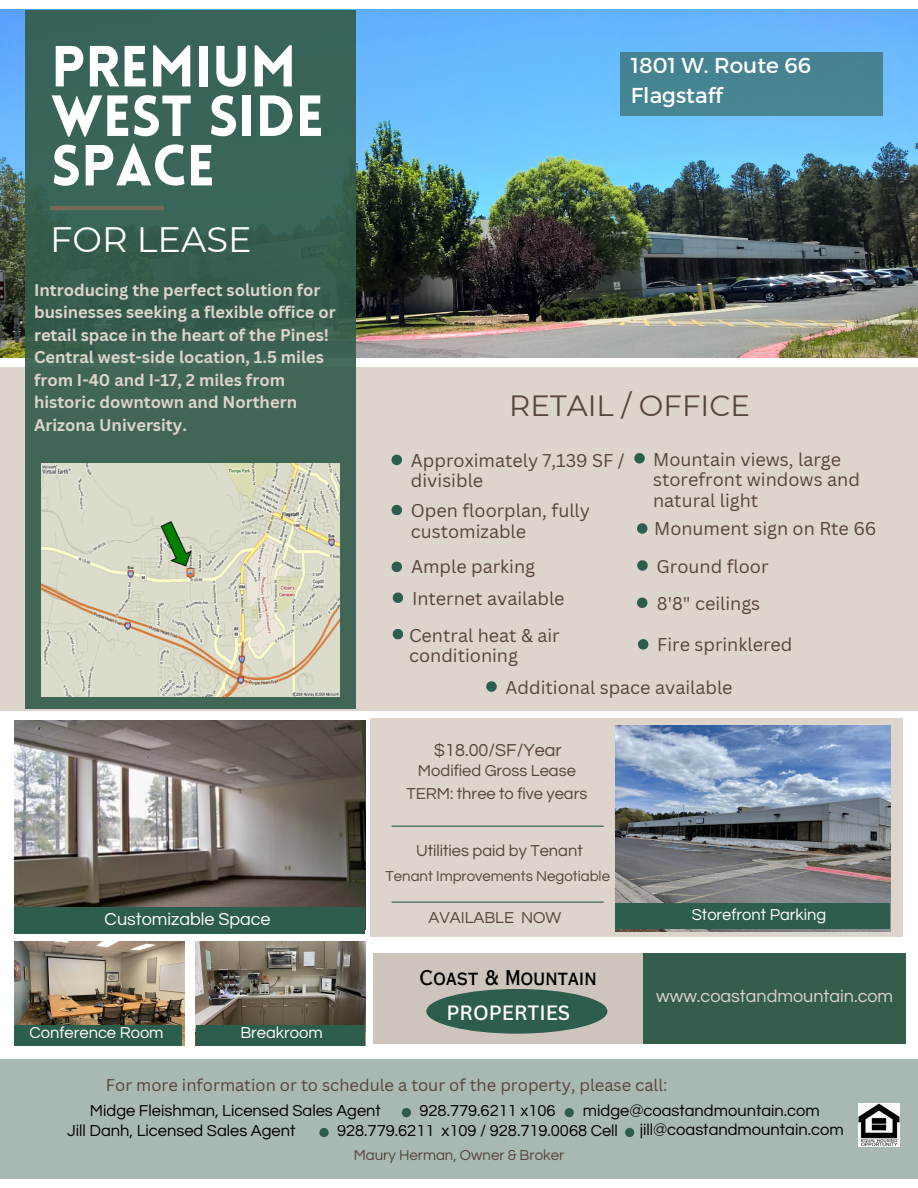
<style>
.page{position:relative;width:918px;height:1188px;background:#fff}
.page>*{position:absolute;margin:0;border:0;box-sizing:border-box;transform-origin:0 0}
.t1{font:900 56.7px/49.5px "Lovelo";color:#fff}
.t2{font:35.25px "Montserrat";color:#fff}
.t3{font:29.25px "Montserrat";color:#574539}
.t4{font:21.6px/30.3px "Montserrat";color:#fff}
.t5{font:20.1px "Copperplate Gothic LT Pro 30 AB";color:#000}
.t6{font:500 20.1px "Canva Sans";color:#fff}
.t7{font:18px/20.2px "Canva Sans";color:#574539}
.t8{font:18px "Questrial";color:#ddd4cb}
.t9{font:18px "Questrial";color:#fff}
.t10{font:18px "Questrial";color:#574539}
.t11{font:700 16.5px/22.5px "Canva Sans";color:#ddd4cb}
.t12{font:16.5px "Questrial";color:#000}
.t13{font:16.5px "Questrial";color:#574539}
.t14{font:16.5px "Canva Sans";color:#574539}
.t15{font:16.5px "Questrial";color:#fff}
.t16{font:15px "Questrial";color:#574539}
</style>
<div class="page">
<img style="left:14px;top:941px;width:170px;height:105px">
<img style="left:195px;top:941px;width:170px;height:105px">
<img style="left:14px;top:721px;width:351px;height:186px">
<img style="left:0;top:9px;width:918px;height:348px">
<div style="left:0;top:368px;width:918px;height:343px;background:#ddd4cb"></div>
<svg style="left:26px;top:10px;width:330px;height:699px;background:#3a6355"></svg>
<div style="left:370px;top:719px;width:532px;height:218px;background:#ddd4cb"></div>
<div style="left:373px;top:953px;width:270px;height:90px;background:#cdc5bc"></div>
<div style="left:426px;top:989px;width:181px;height:45px;background:#2d5d4c;border-radius:50%"></div>
<div style="left:643px;top:953px;width:263px;height:90px;background:#345d4c"></div>
<hr style="left:50px;top:206px;width:114px;height:4px;background:#7a6956">
<div style="left:0;top:1059px;width:918px;height:120px;background:#a8b9b2"></div>
<div style="left:402px;top:1108px;width:9px;height:9px;background:#2d5d4c;border-radius:50%"></div>
<div style="left:565px;top:1108px;width:9px;height:9px;background:#2d5d4c;border-radius:50%"></div>
<img style="left:859px;top:1103px;width:40px;height:44px">
<div style="left:319px;top:1128px;width:10px;height:9px;background:#2d5d4c;border-radius:50%"></div>
<div style="left:625px;top:1128px;width:9px;height:9px;background:#2d5d4c;border-radius:50%"></div>
<div style="left:621px;top:52px;width:262px;height:64px;background:#478493"></div>
<img style="left:42px;top:464px;width:298px;height:232px">
<svg style="left:637px;top:598px;width:10px;height:10px"></svg>
<svg style="left:392px;top:562px;width:10px;height:10px"></svg>
<svg style="left:634px;top:453px;width:10px;height:10px"></svg>
<svg style="left:392px;top:455px;width:10px;height:10px"></svg>
<svg style="left:393px;top:629px;width:10px;height:10px"></svg>
<svg style="left:638px;top:639px;width:10px;height:10px"></svg>
<svg style="left:637px;top:523px;width:10px;height:10px"></svg>
<svg style="left:637px;top:560px;width:10px;height:10px"></svg>
<hr style="left:392px;top:826px;width:212px;height:1px;background:#2d5d4c">
<svg style="left:393px;top:593px;width:10px;height:10px"></svg>
<img style="left:616px;top:726px;width:274px;height:206px">
<div style="left:14px;top:907px;width:351px;height:27px;background:#2d5d4c"></div>
<div style="left:14px;top:1025px;width:167px;height:21px;background:#2d5d4c"></div>
<svg style="left:392px;top:505px;width:10px;height:10px"></svg>
<div style="left:616px;top:903px;width:274px;height:25px;background:#2d5d4c"></div>
<div style="left:197px;top:1025px;width:168px;height:21px;background:#2d5d4c"></div>
<hr style="left:392px;top:902px;width:212px;height:1px;background:#2d5d4c">
<svg style="left:486px;top:681px;width:10px;height:10px"></svg>
<p class="t1" style="left:51px;top:48px;width:274px">PREMIUM<br>WEST SIDE<br>SPACE</p>
<p class="t2" style="left:50px;top:218px;width:203px">FOR LEASE</p>
<p class="t11" style="left:34px;top:278px;width:303px">Introducing the perfect solution for businesses seeking a flexible office or retail space in the heart of the Pines!<br>Central west-side location, 1.5 miles from I-40 and I-17, 2 miles from historic downtown and Northern Arizona University.</p>
<p class="t9" style="left:105px;top:910px;width:168px">Customizable Space</p>
<p class="t15" style="left:30px;top:1024px;width:136px">Conference Room</p>
<p class="t15" style="left:240px;top:1024px;width:84px">Breakroom</p>
<p class="t4" style="left:631px;top:49px;width:182px">1801 W. Route 66<br>Flagstaff</p>
<p class="t3" style="left:509px;top:388px;width:242px">RETAIL / OFFICE</p>
<p class="t7" style="left:411px;top:450px;width:215px">Approximately 7,139 SF / divisible</p>
<p class="t7" style="left:411px;top:500px;width:181px">Open floorplan, fully customizable</p>
<p class="t7" style="left:411px;top:556px;width:126px">Ample parking</p>
<p class="t7" style="left:412px;top:588px;width:154px">Internet available</p>
<p class="t7" style="left:653px;top:449px;width:208px">Mountain views, large storefront windows and natural light</p>
<p class="t7" style="left:654px;top:518px;width:224px">Monument sign on Rte 66</p>
<p class="t7" style="left:657px;top:556px;width:113px">Ground floor</p>
<p class="t7" style="left:657px;top:592px;width:105px">8'8" ceilings</p>
<p class="t7" style="left:409px;top:625px;width:152px">Central heat &amp; air conditioning</p>
<p class="t7" style="left:657px;top:634px;width:137px">Fire sprinklered</p>
<h5 class="t7" style="left:506px;top:677px;width:228px">Additional space available</h5>
<p class="t10" style="left:434px;top:741px;width:129px">$18.00/SF/Year</p>
<h6 class="t13" style="left:406px;top:786px;width:183px">TERM: three to five years</h6>
<p class="t13" style="left:418px;top:763px;width:159px">Modified Gross Lease</p>
<p class="t13" style="left:416px;top:843px;width:168px">Utilities paid by Tenant</p>
<p class="t16" style="left:385px;top:869px;width:226px">Tenant Improvements Negotiable</p>
<p class="t13" style="left:429px;top:910px;width:134px">AVAILABLE NOW</p>
<h2 class="t5" style="left:420px;top:970px;width:178px">Coast &amp; Mountain</h2>
<h1 class="t6" style="left:447px;top:999px;width:125px">PROPERTIES</h1>
<p class="t15" style="left:692px;top:906px;width:136px">Storefront Parking</p>
<h5 class="t8" style="left:656px;top:987px;width:239px">www.coastandmountain.com</h5>
<p class="t14" style="left:106px;top:1074px;width:563px">For more information or to schedule a tour of the property, please call:</p>
<p class="t12" style="left:90px;top:1102px;width:293px">Midge Fleishman, Licensed Sales Agent</p>
<p class="t12" style="left:420px;top:1102px;width:138px">928.779.6211 x106</p>
<p class="t12" style="left:583px;top:1102px;width:239px">midge@coastandmountain.com</p>
<p class="t12" style="left:67px;top:1122px;width:230px">Jill Danh, Licensed Sales Agent</p>
<p class="t12" style="left:640px;top:1122px;width:206px">jill@coastandmountain.com</p>
<p class="t12" style="left:337px;top:1122px;width:282px">928.779.6211 x109 / 928.719.0068 Cell</p>
<p class="t16" style="left:354px;top:1147px;width:212px">Maury Herman, Owner &amp; Broker</p>
</div>
